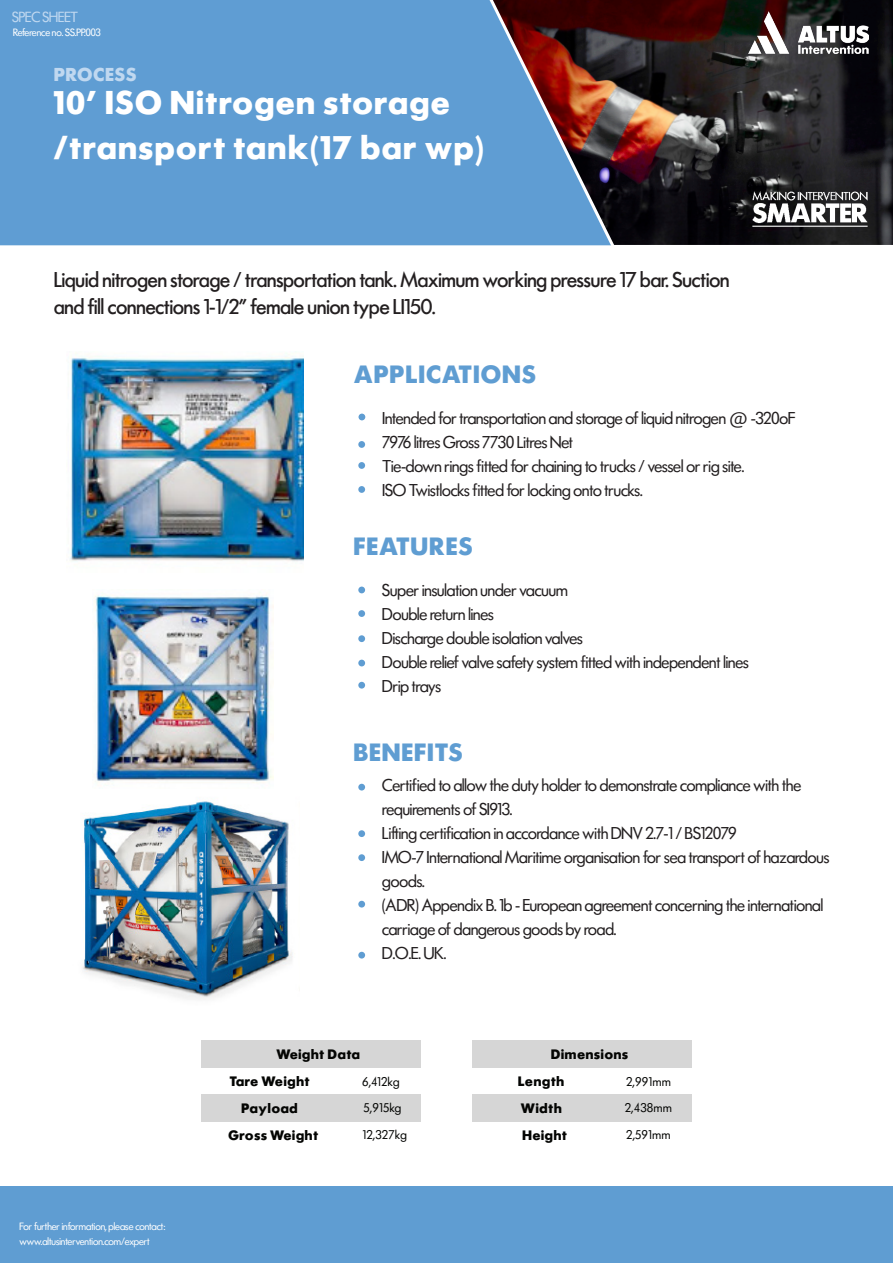
<style>
.page{position:relative;width:893px;height:1263px;background:#fff}
.page>*{position:absolute;margin:0;border:0;box-sizing:border-box;transform-origin:0 0}
.t1{font:700 34.65px "Futura SHOP";letter-spacing:.06em;color:#fff}
.t2{font:700 26.25px "Futura SHOP";letter-spacing:.06em;color:#5f9dd2}
.t3{font:500 22.5px "Futura SHOP";color:#231f20}
.t4{font:700 19.65px "Futura SHOP";letter-spacing:.06em;color:#c0d8f0}
.t5{font:18px/24px "Futura SHOP";color:#231f20}
.t6{font:15.45px "Futura SHOP";color:#c0d8f0}
.t7{font:700 14.4px "Futura SHOP";letter-spacing:.06em;color:#040503}
.t8{font:13.2px "Futura SHOP";letter-spacing:.06em;color:#040503}
.t9{font:11.1px "Futura SHOP";color:#fff}
</style>
<div class="page">
<img style="left:617px;top:0;width:276px;height:245px">
<div style="left:0;top:0;width:476px;height:245px;background:#5f9dd3"></div>
<div style="left:358px;top:414px;width:7px;height:6px;background:#5f9dd2;border-radius:50%"></div>
<div style="left:358px;top:587px;width:7px;height:6px;background:#5f9dd2;border-radius:50%"></div>
<div style="left:358px;top:441px;width:7px;height:7px;background:#5f9dd2;border-radius:50%"></div>
<div style="left:358px;top:462px;width:7px;height:7px;background:#5f9dd2;border-radius:50%"></div>
<div style="left:358px;top:486px;width:7px;height:7px;background:#5f9dd2;border-radius:50%"></div>
<div style="left:358px;top:635px;width:7px;height:7px;background:#5f9dd2;border-radius:50%"></div>
<div style="left:358px;top:682px;width:7px;height:7px;background:#5f9dd2;border-radius:50%"></div>
<div style="left:358px;top:610px;width:7px;height:7px;background:#5f9dd2;border-radius:50%"></div>
<div style="left:358px;top:660px;width:7px;height:6px;background:#5f9dd2;border-radius:50%"></div>
<div style="left:358px;top:784px;width:7px;height:6px;background:#5f9dd2;border-radius:50%"></div>
<div style="left:358px;top:830px;width:7px;height:7px;background:#5f9dd2;border-radius:50%"></div>
<div style="left:358px;top:854px;width:7px;height:7px;background:#5f9dd2;border-radius:50%"></div>
<div style="left:358px;top:901px;width:7px;height:6px;background:#5f9dd2;border-radius:50%"></div>
<div style="left:358px;top:952px;width:7px;height:6px;background:#5f9dd2;border-radius:50%"></div>
<svg style="left:476px;top:0;width:141px;height:246px;background:#606680"></svg>
<img style="left:749px;top:12px;width:120px;height:41px">
<img style="left:750px;top:191px;width:120px;height:36px">
<div style="left:0;top:1186px;width:893px;height:77px;background:#5f9dd2"></div>
<div style="left:201px;top:1040px;width:219px;height:28px;background:#d6d6d6"></div>
<div style="left:473px;top:1040px;width:219px;height:28px;background:#d6d6d6"></div>
<div style="left:201px;top:1094px;width:219px;height:28px;background:#d6d6d6"></div>
<div style="left:473px;top:1094px;width:219px;height:28px;background:#d6d6d6"></div>
<img style="left:70px;top:353px;width:234px;height:209px">
<img style="left:94px;top:595px;width:180px;height:188px">
<img style="left:82px;top:801px;width:211px;height:199px">
<p class="t6" style="left:12px;top:9px;width:67px">SPEC SHEET</p>
<p class="t9" style="left:13px;top:27px;width:89px">Reference no. SS.PP.003</p>
<p class="t4" style="left:54px;top:64px;width:84px">PROCESS</p>
<p class="t1" style="left:54px;top:85px;width:397px">10’ ISO Nitrogen storage</p>
<p class="t1" style="left:54px;top:129px;width:431px">/transport tank(17 bar wp)</p>
<p class="t3" style="left:54px;top:268px;width:677px">Liquid nitrogen storage / transportation tank. Maximum working pressure 17 bar. Suction</p>
<p class="t3" style="left:54px;top:295px;width:383px">and fill connections 1-1/2” female union type LI150.</p>
<p class="t2" style="left:354px;top:360px;width:183px">APPLICATIONS</p>
<p class="t5" style="left:382px;top:406px;width:414px">Intended for transportation and storage of liquid nitrogen @ -320oF</p>
<p class="t5" style="left:382px;top:430px;width:192px">7976 litres Gross 7730 Litres Net</p>
<p class="t5" style="left:382px;top:454px;width:363px">Tie-down rings fitted for chaining to trucks / vessel or rig site.</p>
<p class="t5" style="left:382px;top:478px;width:262px">ISO Twistlocks fitted for locking onto trucks.</p>
<p class="t2" style="left:354px;top:532px;width:120px">FEATURES</p>
<p class="t5" style="left:382px;top:578px;width:187px">Super insulation under vacuum</p>
<p class="t5" style="left:382px;top:602px;width:113px">Double return lines</p>
<p class="t5" style="left:382px;top:626px;width:202px">Discharge double isolation valves</p>
<p class="t5" style="left:382px;top:650px;width:368px">Double relief valve safety system fitted with independent lines</p>
<p class="t5" style="left:382px;top:674px;width:60px">Drip trays</p>
<p class="t2" style="left:354px;top:738px;width:110px">BENEFITS</p>
<p class="t5" style="left:382px;top:774px;width:420px">Certified to allow the duty holder to demonstrate compliance with the requirements of SI913.</p>
<p class="t5" style="left:382px;top:822px;width:355px">Lifting certification in accordance with DNV 2.7-1 / BS12079</p>
<p class="t5" style="left:382px;top:846px;width:448px">IMO-7 International Maritime organisation for sea transport of hazardous goods.</p>
<p class="t5" style="left:382px;top:894px;width:442px">(ADR) Appendix B. 1b - European agreement concerning the international carriage of dangerous goods by road.</p>
<p class="t5" style="left:382px;top:942px;width:65px">D.O.E. UK.</p>
<p class="t9" style="left:20px;top:1220px;width:147px">For further information, please contact:</p>
<p class="t9" style="left:20px;top:1235px;width:132px">www.altusintervention.com/expert</p>
<p class="t7" style="left:276px;top:1047px;width:85px">Weight Data</p>
<p class="t7" style="left:551px;top:1047px;width:78px">Dimensions</p>
<p class="t7" style="left:230px;top:1074px;width:81px">Tare Weight</p>
<p class="t7" style="left:518px;top:1074px;width:47px">Length</p>
<p class="t7" style="left:242px;top:1101px;width:57px">Payload</p>
<p class="t7" style="left:521px;top:1101px;width:42px">Width</p>
<p class="t7" style="left:228px;top:1128px;width:91px">Gross Weight</p>
<p class="t7" style="left:522px;top:1128px;width:46px">Height</p>
<p class="t8" style="left:362px;top:1075px;width:38px">6,412kg</p>
<p class="t8" style="left:626px;top:1075px;width:46px">2,991mm</p>
<p class="t8" style="left:364px;top:1100px;width:39px">5,915kg</p>
<p class="t8" style="left:625px;top:1100px;width:48px">2,438mm</p>
<p class="t8" style="left:363px;top:1127px;width:46px">12,327kg</p>
<p class="t8" style="left:626px;top:1127px;width:45px">2,591mm</p>
</div>
